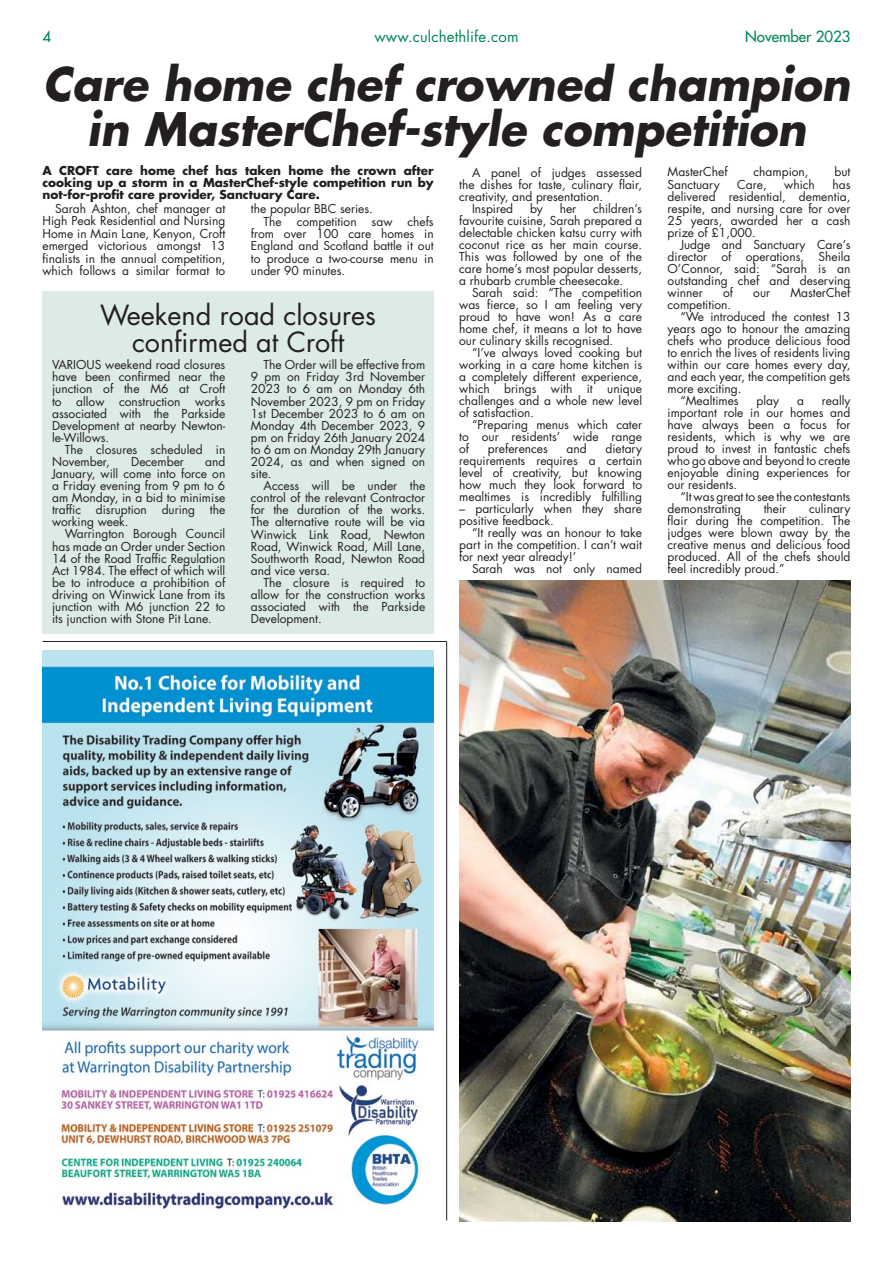
<style>
.page{position:relative;width:893px;height:1263px;background:#fff}
.page>*{position:absolute;margin:0;border:0;box-sizing:border-box;transform-origin:0 0}
.t1{font:italic 700 45px/45px "Futura Std";color:#231f20;text-align:center}
.t2{font:27px/27px "Futura Std";color:#231f20;text-align:center}
.t3{font:15px "Futura Std";letter-spacing:.01em;color:#008752}
.t4{font:500 15px "Futura Std";color:#008752}
.t5{font:12px/12px "Futura Std";color:#231f20;text-align:justify}
.t6{font:700 12px/12px "Futura Std";color:#231f20;text-align:justify}
</style>
<div class="page">
<div style="left:43px;top:291px;width:391px;height:343px;background:#dcebe3"></div>
<hr style="left:43px;top:641px;width:403px;height:1px;background:#231f20">
<hr style="left:446px;top:641px;width:1px;height:579px;background:#231f20">
<img style="left:43px;top:651px;width:391px;height:558px">
<img style="left:459px;top:580px;width:391px;height:641px">
<p class="t4" style="left:43px;top:27px;width:10px">4</p>
<p class="t3" style="left:374px;top:27px;width:146px">www.culchethlife.com</p>
<p class="t4" style="left:745px;top:27px;width:107px">November 2023</p>
<h1 class="t1" style="left:43px;top:62px;width:809px">Care home chef crowned champion in MasterChef-style competition</h1>
<p class="t6" style="left:43px;top:165px;width:393px">A CROFT care home chef has taken home the crown after cooking up a storm in a MasterChef-style competition run by not-for-profit care provider, Sanctuary Care.</p>
<p class="t5" style="left:43px;top:202px;width:184px;line-height:12.5px;text-indent:13px">Sarah Ashton, chef manager at High Peak Residential and Nursing Home in Main Lane, Kenyon, Croft emerged victorious amongst 13 finalists in the annual competition, which follows a similar format to</p>
<p class="t5" style="left:251px;top:203px;width:124px">the popular BBC series.</p>
<p class="t5" style="left:264px;top:215px;width:172px">The competition saw chefs</p>
<p class="t5" style="left:251px;top:228px;width:184px">from over 100 care homes in</p>
<p class="t5" style="left:251px;top:240px;width:184px">England and Scotland battle it out</p>
<p class="t5" style="left:251px;top:253px;width:184px">to produce a two-course menu in</p>
<p class="t5" style="left:251px;top:265px;width:96px">under 90 minutes.</p>
<h2 class="t2" style="left:100px;top:301px;width:277px">Weekend road closures confirmed at Croft</h2>
<p class="t5" style="left:52px;top:359px;width:175px">VARIOUS weekend road closures have been confirmed near the junction of the M6 at Croft to allow construction works associated with the Parkside Development at nearby Newton&shy;le-Willows.</p>
<p class="t5" style="left:52px;top:443px;width:175px;text-indent:13px">The closures scheduled in<br>November,</p>
<p class="t5" style="left:52px;top:456px;width:175px;text-indent:153px">and January, will come into force on a Friday evening from 9 pm to 6 am Monday, in a bid to minimise traffic disruption during the working week.</p>
<p class="t5" style="left:52px;top:528px;width:175px;text-indent:13px">Warrington Borough Council has made an Order under Section 14 of the Road Traffic Regulation Act 1984. The effect of which will be to introduce a prohibition of driving on Winwick Lane from its junction with M6 junction 22 to its junction with Stone Pit Lane.</p>
<p class="t5" style="left:131px;top:456px;width:54px">December</p>
<p class="t5" style="left:251px;top:359px;width:176px;text-indent:13px">The Order will be effective from 9 pm on Friday 3rd November 2023 to 6 am on Monday 6th November 2023, 9 pm on Friday 1st December 2023 to 6 am on Monday 4th December 2023, 9 pm on Friday 26th January 2024 to 6 am on Monday 29th January 2024, as and when signed on site.</p>
<p class="t5" style="left:251px;top:480px;width:176px;text-indent:13px">Access will be under the control of the relevant Contractor for the duration of the works.<br>The alternative route will be via Winwick Link Road, Newton Road, Winwick Road, Mill Lane, Southworth Road, Newton Road and vice versa.</p>
<p class="t5" style="left:251px;top:576px;width:176px;text-indent:13px">The closure is required to allow for the construction works associated with the Parkside Development.</p>
<p class="t5" style="left:472px;top:166px;width:172px">A panel of judges assessed</p>
<p class="t5" style="left:459px;top:178px;width:184px">the dishes for taste, culinary flair,</p>
<p class="t5" style="left:459px;top:190px;width:145px">creativity, and presentation.</p>
<p class="t5" style="left:472px;top:202px;width:43px">Inspired</p>
<p class="t5" style="left:530px;top:202px;width:14px">by</p>
<p class="t5" style="left:560px;top:202px;width:18px">her</p>
<p class="t5" style="left:459px;top:202px;width:184px;text-indent:134px">children’s favourite cuisine, Sarah prepared a delectable chicken katsu curry with coconut rice as her main course.<br>This was followed by one of the care home’s most popular desserts, a rhubarb crumble cheesecake.</p>
<p class="t5" style="left:459px;top:287px;width:184px;text-indent:13px">Sarah said: “The competition was fierce, so I am feeling very proud to have won! As a care home chef, it means a lot to have our culinary skills recognised.</p>
<p class="t5" style="left:459px;top:347px;width:184px;text-indent:13px">“I’ve always loved cooking but working in a care home kitchen is a completely different experience, which brings with it unique challenges and a whole new level of satisfaction.</p>
<p class="t5" style="left:459px;top:419px;width:184px;text-indent:13px">“Preparing menus which cater to our residents’ wide range of</p>
<p class="t5" style="left:488px;top:443px;width:61px">preferences</p>
<p class="t5" style="left:567px;top:443px;width:22px">and</p>
<p class="t5" style="left:459px;top:443px;width:184px;text-indent:146px">dietary requirements requires a certain level of creativity, but knowing how much they look forward to mealtimes is incredibly fulfilling</p>
<p class="t5" style="left:459px;top:503px;width:184px">– particularly when they share positive feedback.</p>
<p class="t5" style="left:459px;top:527px;width:184px;text-indent:13px">“It really was an honour to take part in the competition. I can’t wait for next year already!’</p>
<p class="t5" style="left:472px;top:563px;width:172px">Sarah was not only named</p>
<p class="t5" style="left:668px;top:166px;width:62px">MasterChef</p>
<p class="t5" style="left:754px;top:166px;width:57px">champion,</p>
<p class="t5" style="left:834px;top:166px;width:17px">but</p>
<p class="t5" style="left:668px;top:178px;width:54px">Sanctuary</p>
<p class="t5" style="left:737px;top:178px;width:31px">Care,</p>
<p class="t5" style="left:784px;top:178px;width:32px">which</p>
<p class="t5" style="left:668px;top:178px;width:184px;text-indent:165px">has delivered residential, dementia, respite, and nursing care for over 25 years, awarded her a cash prize of £1,000.</p>
<p class="t5" style="left:668px;top:238px;width:184px;text-indent:13px">Judge and Sanctuary Care’s director of operations, Sheila O’Connor, said: “Sarah is an outstanding chef and deserving winner</p>
<p class="t5" style="left:723px;top:286px;width:12px">of</p>
<p class="t5" style="left:753px;top:286px;width:18px">our</p>
<p class="t5" style="left:790px;top:286px;width:62px">MasterChef</p>
<p class="t5" style="left:668px;top:298px;width:65px">competition.</p>
<p class="t5" style="left:680px;top:310px;width:172px">“We introduced the contest 13</p>
<p class="t5" style="left:668px;top:322px;width:184px">years ago to honour the amazing</p>
<p class="t5" style="left:668px;top:335px;width:184px">chefs who produce delicious food</p>
<p class="t5" style="left:668px;top:347px;width:184px">to enrich the lives of residents living</p>
<p class="t5" style="left:668px;top:359px;width:184px">within our care homes every day,</p>
<p class="t5" style="left:668px;top:371px;width:184px">and each year, the competition gets</p>
<p class="t5" style="left:668px;top:383px;width:75px">more exciting.</p>
<p class="t5" style="left:680px;top:395px;width:60px">“Mealtimes</p>
<p class="t5" style="left:757px;top:395px;width:24px">play</p>
<p class="t5" style="left:797px;top:395px;width:8px">a</p>
<p class="t5" style="left:668px;top:395px;width:184px;text-indent:154px">really important role in our homes and have always been a focus for residents, which is why we are proud to invest in fantastic chefs who go above and beyond to create enjoyable dining experiences for our residents.</p>
<p class="t5" style="left:668px;top:491px;width:184px;text-indent:13px">“It was great to see the contestants demonstrating</p>
<p class="t5" style="left:668px;top:503px;width:184px;text-indent:141px">culinary flair during the competition. The judges were blown away by the creative menus and delicious food produced. All of the chefs should feel incredibly proud.”</p>
<p class="t5" style="left:764px;top:503px;width:24px">their</p>
</div>
